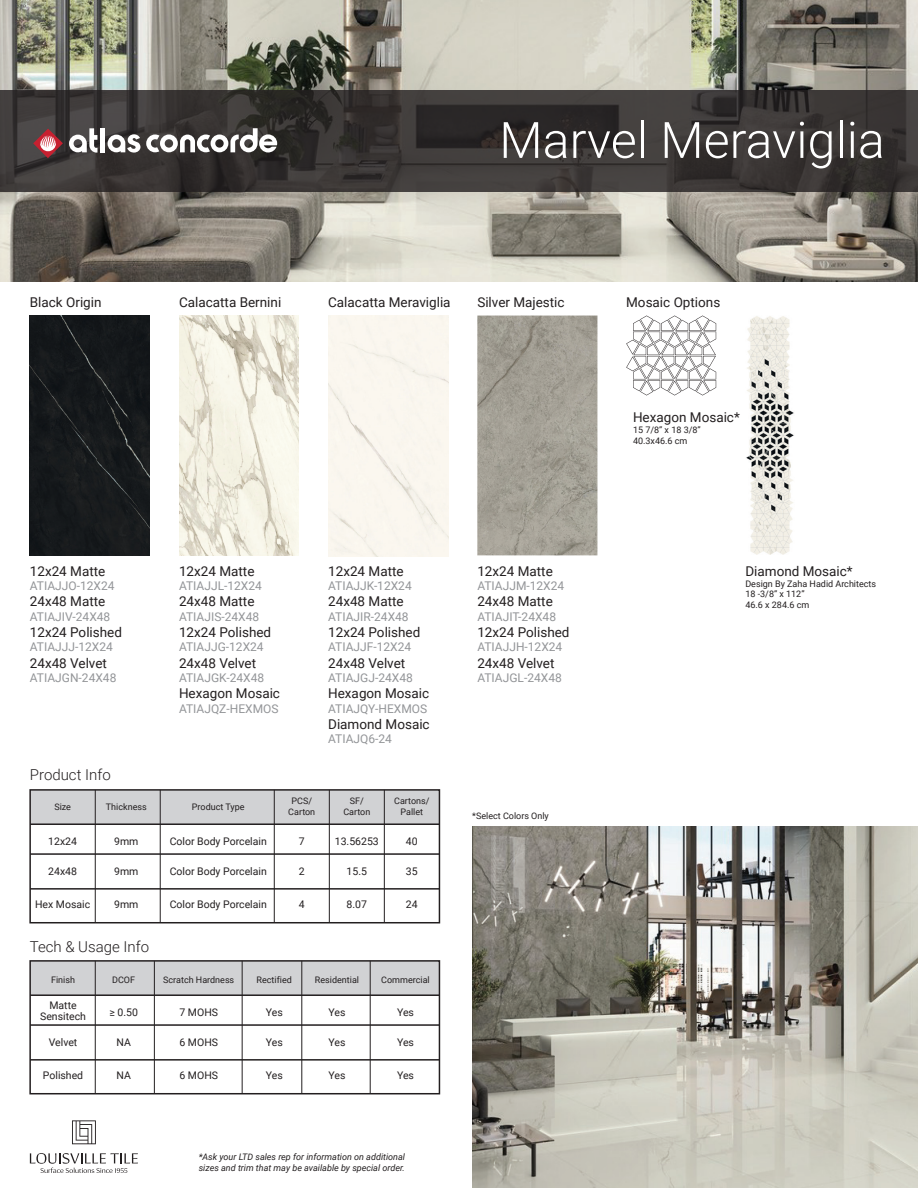
<style>
.page{position:relative;width:918px;height:1188px;background:#fff}
.page>*{position:absolute;margin:0;border:0;box-sizing:border-box;transform-origin:0 0}
.t1{font:300 50.25px "Roboto";color:#fff}
.t2{font:300 15px "Roboto";color:#231f20}
.t3{font:13.5px "Roboto";color:#231f20}
.t4{font:12px "Roboto";color:#939598}
.t5{font:10.5px/10.5px "Roboto";color:#231f20;text-align:center}
.t6{font:9px/10.8px "Roboto";color:#231f20;text-align:center}
.t7{font:italic 9px/10.8px "Roboto";color:#231f20}
</style>
<div class="page">
<img style="left:0;top:0;width:918px;height:282px">
<img style="left:472px;top:826px;width:446px;height:362px">
<div style="left:30px;top:790px;width:409px;height:34px;background:#d1d2d4"></div>
<div style="left:29px;top:789px;width:411px;height:134px;border:2px solid #231f20"></div>
<hr style="left:160px;top:790px;width:1px;height:133px;background:#231f20">
<hr style="left:95px;top:790px;width:1px;height:133px;background:#231f20">
<hr style="left:274px;top:790px;width:1px;height:133px;background:#231f20">
<hr style="left:329px;top:790px;width:1px;height:133px;background:#231f20">
<hr style="left:384px;top:790px;width:1px;height:133px;background:#231f20">
<hr style="left:30px;top:823px;width:409px;height:2px;background:#231f20">
<hr style="left:30px;top:853px;width:409px;height:2px;background:#231f20">
<hr style="left:30px;top:888px;width:409px;height:2px;background:#231f20">
<div style="left:30px;top:961px;width:409px;height:34px;background:#d1d2d4"></div>
<div style="left:29px;top:960px;width:411px;height:134px;border:2px solid #231f20"></div>
<hr style="left:154px;top:961px;width:1px;height:133px;background:#231f20">
<hr style="left:95px;top:961px;width:1px;height:133px;background:#231f20">
<hr style="left:242px;top:961px;width:1px;height:133px;background:#231f20">
<hr style="left:301px;top:961px;width:1px;height:133px;background:#231f20">
<hr style="left:370px;top:961px;width:1px;height:133px;background:#231f20">
<hr style="left:30px;top:994px;width:409px;height:2px;background:#231f20">
<hr style="left:30px;top:1024px;width:409px;height:2px;background:#231f20">
<hr style="left:30px;top:1059px;width:409px;height:2px;background:#231f20">
<svg style="left:0;top:90px;width:918px;height:102px;background:#383433"></svg>
<div style="left:100px;top:128px;width:5px;height:24px;background:#fff"></div>
<svg style="left:69px;top:128px;width:28px;height:25px"></svg>
<svg style="left:146px;top:128px;width:131px;height:24px"></svg>
<svg style="left:108px;top:134px;width:32px;height:19px"></svg>
<svg style="left:33px;top:129px;width:30px;height:29px"></svg>
<div style="left:30px;top:316px;width:120px;height:239px;background:#16191c"></div>
<img style="left:179px;top:316px;width:120px;height:239px">
<div style="left:328px;top:316px;width:121px;height:240px;background:#faf6ef"></div>
<img style="left:477px;top:316px;width:120px;height:239px">
<svg style="left:30px;top:1153px;width:108px;height:20px"></svg>
<svg style="left:72px;top:1120px;width:24px;height:24px"></svg>
<svg style="left:626px;top:316px;width:90px;height:79px"></svg>
<img style="left:746px;top:316px;width:48px;height:239px">
<h1 class="t1" style="left:499px;top:105px;width:387px">Marvel Meraviglia</h1>
<p class="t3" style="left:30px;top:293px;width:73px">Black Origin</p>
<p class="t3" style="left:179px;top:293px;width:104px">Calacatta Bernini</p>
<p class="t3" style="left:328px;top:293px;width:124px">Calacatta Meraviglia</p>
<p class="t3" style="left:477px;top:293px;width:89px">Silver Majestic</p>
<p class="t3" style="left:626px;top:293px;width:96px">Mosaic Options</p>
<p class="t3" style="left:633px;top:408px;width:108px">Hexagon Mosaic*</p>
<p class="t6" style="left:633px;top:424px;width:69px;text-align:left">15 7/8” x 18 3/8”<br>40.3x46.6 cm</p>
<p class="t3" style="left:30px;top:562px;width:77px">12x24 Matte</p>
<p class="t4" style="left:30px;top:578px;width:86px">ATIAJJO-12X24</p>
<p class="t3" style="left:30px;top:592px;width:77px">24x48 Matte</p>
<p class="t4" style="left:30px;top:608px;width:82px">ATIAJIV-24X48</p>
<p class="t3" style="left:30px;top:623px;width:94px">12x24 Polished</p>
<p class="t4" style="left:30px;top:639px;width:85px">ATIAJJJ-12X24</p>
<p class="t3" style="left:30px;top:653px;width:79px">24x48 Velvet</p>
<p class="t4" style="left:30px;top:669px;width:88px">ATIAJGN-24X48</p>
<p class="t2" style="left:30px;top:764px;width:82px">Product Info</p>
<p class="t3" style="left:179px;top:562px;width:77px">12x24 Matte</p>
<p class="t4" style="left:179px;top:578px;width:84px">ATIAJJL-12X24</p>
<p class="t3" style="left:179px;top:592px;width:77px">24x48 Matte</p>
<p class="t4" style="left:179px;top:608px;width:82px">ATIAJIS-24X48</p>
<p class="t3" style="left:179px;top:623px;width:94px">12x24 Polished</p>
<p class="t4" style="left:179px;top:639px;width:86px">ATIAJJG-12X24</p>
<p class="t3" style="left:179px;top:653px;width:79px">24x48 Velvet</p>
<p class="t4" style="left:179px;top:669px;width:87px">ATIAJGK-24X48</p>
<p class="t3" style="left:179px;top:684px;width:103px">Hexagon Mosaic</p>
<p class="t4" style="left:179px;top:700px;width:101px">ATIAJQZ-HEXMOS</p>
<p class="t3" style="left:328px;top:562px;width:77px">12x24 Matte</p>
<p class="t4" style="left:328px;top:578px;width:85px">ATIAJJK-12X24</p>
<p class="t3" style="left:328px;top:592px;width:77px">24x48 Matte</p>
<p class="t4" style="left:328px;top:608px;width:82px">ATIAJIR-24X48</p>
<p class="t3" style="left:328px;top:623px;width:94px">12x24 Polished</p>
<p class="t4" style="left:328px;top:639px;width:85px">ATIAJJF-12X24</p>
<p class="t3" style="left:328px;top:653px;width:79px">24x48 Velvet</p>
<p class="t4" style="left:328px;top:669px;width:86px">ATIAJGJ-24X48</p>
<p class="t3" style="left:328px;top:684px;width:103px">Hexagon Mosaic</p>
<p class="t4" style="left:328px;top:700px;width:101px">ATIAJQY-HEXMOS</p>
<p class="t3" style="left:328px;top:715px;width:103px">Diamond Mosaic</p>
<p class="t4" style="left:328px;top:731px;width:65px">ATIAJQ6-24</p>
<p class="t6" style="left:54px;top:801px;width:18px">Size</p>
<p class="t6" style="left:106px;top:801px;width:42px">Thickness</p>
<p class="t6" style="left:192px;top:801px;width:54px">Product Type</p>
<p class="t6" style="left:288px;top:795px;width:28px">PCS/<br>Carton</p>
<p class="t6" style="left:343px;top:795px;width:28px">SF/<br>Carton</p>
<p class="t6" style="left:394px;top:795px;width:37px">Cartons/<br>Pallet</p>
<p class="t5" style="left:114px;top:836px;width:26px">9mm</p>
<p class="t5" style="left:170px;top:836px;width:99px">Color Body Porcelain</p>
<p class="t5" style="left:170px;top:865px;width:99px">Color Body Porcelain</p>
<p class="t5" style="left:170px;top:898px;width:99px">Color Body Porcelain</p>
<p class="t5" style="left:48px;top:836px;width:30px">12x24</p>
<p class="t5" style="left:48px;top:865px;width:30px">24x48</p>
<p class="t5" style="left:35px;top:898px;width:57px">Hex Mosaic</p>
<p class="t5" style="left:114px;top:898px;width:26px">9mm</p>
<p class="t5" style="left:299px;top:898px;width:7px">4</p>
<p class="t5" style="left:347px;top:898px;width:22px">8.07</p>
<p class="t5" style="left:406px;top:898px;width:13px">24</p>
<p class="t5" style="left:299px;top:836px;width:7px">7</p>
<p class="t5" style="left:335px;top:836px;width:46px">13.56253</p>
<p class="t5" style="left:406px;top:836px;width:13px">40</p>
<p class="t5" style="left:114px;top:865px;width:26px">9mm</p>
<p class="t5" style="left:299px;top:865px;width:7px">2</p>
<p class="t5" style="left:347px;top:865px;width:22px">15.5</p>
<p class="t5" style="left:406px;top:865px;width:13px">35</p>
<p class="t2" style="left:30px;top:937px;width:121px">Tech &amp; Usage Info</p>
<p class="t6" style="left:51px;top:974px;width:25px">Finish</p>
<p class="t6" style="left:112px;top:974px;width:24px">DCOF</p>
<p class="t6" style="left:163px;top:974px;width:73px">Scratch Hardness</p>
<p class="t6" style="left:257px;top:974px;width:37px">Rectified</p>
<p class="t6" style="left:315px;top:974px;width:46px">Residential</p>
<p class="t6" style="left:381px;top:974px;width:50px">Commercial</p>
<p class="t5" style="left:40px;top:1000px;width:47px">Matte<br>Sensitech</p>
<p class="t5" style="left:49px;top:1036px;width:30px">Velvet</p>
<p class="t5" style="left:43px;top:1069px;width:42px">Polished</p>
<p class="t5" style="left:116px;top:1069px;width:16px">NA</p>
<p class="t5" style="left:266px;top:1069px;width:18px">Yes</p>
<p class="t5" style="left:329px;top:1069px;width:18px">Yes</p>
<p class="t5" style="left:397px;top:1069px;width:18px">Yes</p>
<p class="t5" style="left:109px;top:1007px;width:30px">≥ 0.50</p>
<p class="t5" style="left:179px;top:1007px;width:40px">7 MOHS</p>
<p class="t5" style="left:179px;top:1036px;width:40px">6 MOHS</p>
<p class="t5" style="left:179px;top:1069px;width:40px">6 MOHS</p>
<p class="t5" style="left:266px;top:1007px;width:18px">Yes</p>
<p class="t5" style="left:329px;top:1007px;width:18px">Yes</p>
<p class="t5" style="left:397px;top:1007px;width:18px">Yes</p>
<p class="t5" style="left:116px;top:1036px;width:16px">NA</p>
<p class="t5" style="left:266px;top:1036px;width:18px">Yes</p>
<p class="t5" style="left:329px;top:1036px;width:18px">Yes</p>
<p class="t5" style="left:397px;top:1036px;width:18px">Yes</p>
<p class="t7" style="left:199px;top:1151px;width:208px">*Ask your LTD sales rep for information on additional sizes and trim that may be available by special order.</p>
<p class="t3" style="left:477px;top:562px;width:77px">12x24 Matte</p>
<p class="t4" style="left:477px;top:578px;width:88px">ATIAJJM-12X24</p>
<p class="t3" style="left:477px;top:592px;width:77px">24x48 Matte</p>
<p class="t4" style="left:477px;top:608px;width:80px">ATIAJIT-24X48</p>
<p class="t3" style="left:477px;top:623px;width:94px">12x24 Polished</p>
<p class="t4" style="left:477px;top:639px;width:87px">ATIAJJH-12X24</p>
<p class="t3" style="left:477px;top:653px;width:79px">24x48 Velvet</p>
<p class="t4" style="left:477px;top:669px;width:86px">ATIAJGL-24X48</p>
<p class="t6" style="left:472px;top:810px;width:78px">*Select Colors Only</p>
<p class="t3" style="left:745px;top:562px;width:109px">Diamond Mosaic*</p>
<p class="t6" style="left:745px;top:578px;width:132px;text-align:left">Design By Zaha Hadid Architects<br>18 -3/8” x 112”<br>46.6 x 284.6 cm</p>
</div>
